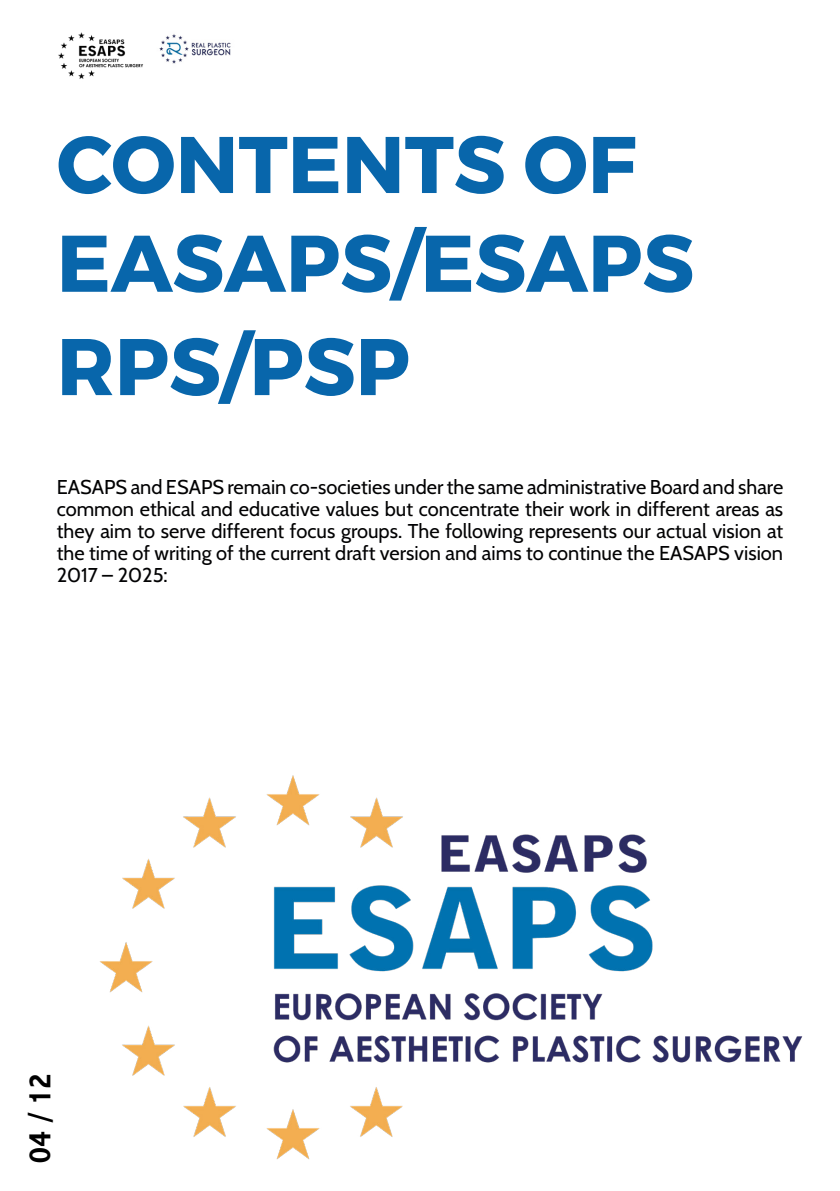
<style>
.page{position:relative;width:840px;height:1191px;background:#fff}
.page>*{position:absolute;margin:0;border:0;box-sizing:border-box;transform-origin:0 0}
.t1{font:700 80px/101px "Gontserrat";color:#0866ab}
.t2{font:700 condensed 32px "Abadi";color:#000}
.t3{font:20px/22px "Cabin";color:#020203;text-align:justify}
</style>
<div class="page">
<img style="left:100px;top:775px;width:703px;height:384px">
<img style="left:58px;top:32px;width:85px;height:47px">
<img style="left:159px;top:34px;width:72px;height:30px">
<h1 class="t1" style="left:57px;top:114px;width:638px">CONTENTS OF<br>EASAPS/ESAPS<br>RPS/PSP</h1>
<p class="t3" style="left:57px;top:475px;width:727px">EASAPS and ESAPS remain co-societies under the same administrative Board and share common ethical and educative values but concentrate their work in different areas as they aim to serve different focus groups. The following represents our actual vision at the time of writing of the current draft version and aims to continue the EASAPS vision 2017 – 2025:</p>
<h2 class="t2" style="left:21px;top:1162px;width:91px;rotate:-90deg">04 / 12</h2>
</div>
